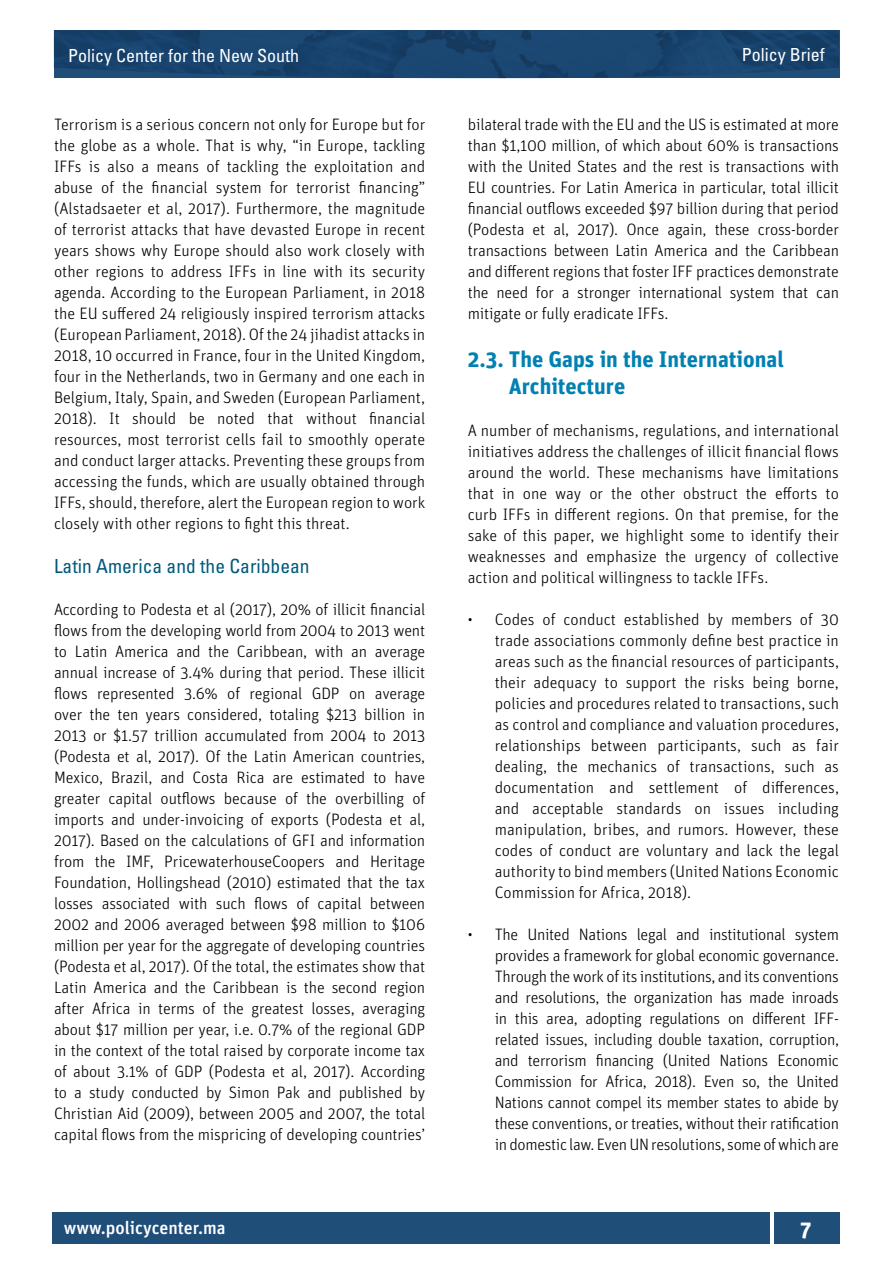
<style>
.page{position:relative;width:893px;height:1263px;background:#fff}
.page>*{position:absolute;margin:0;border:0;box-sizing:border-box;transform-origin:0 0}
.t1{font:700 22.5px/27px "Unit Pro";color:#0081b2}
.t2{font:700 22.5px "Unit Pro";color:#fff}
.t3{font:condensed 19.5px "Univers LT Std";color:#005a7c}
.t4{font:condensed 18px "Univers LT Std";color:#fff}
.t5{font:500 18px "Unit Pro";color:#fff}
.t6{font:300 16.5px/21px "Unit Pro";letter-spacing:-.01em;color:#000;text-align:justify}
</style>
<div class="page">
<div style="left:52px;top:1212px;width:718px;height:31px;background:#1f4e79"></div>
<div style="left:774px;top:1212px;width:65px;height:31px;background:#1f4e79"></div>
<img style="left:54px;top:30px;width:785px;height:49px">
<p class="t4" style="left:68px;top:44px;width:232px">Policy Center for the New South</p>
<p class="t4" style="left:742px;top:43px;width:84px">Policy Brief</p>
<p class="t6" style="left:54px;top:114px;width:373px">Terrorism is a serious concern not only for Europe but for the globe as a whole. That is why, “in Europe, tackling IFFs is also a means of tackling the exploitation and abuse of the financial system for terrorist financing” (Alstadsaeter et al, 2017). Furthermore, the magnitude of terrorist attacks that have devasted Europe in recent years shows why Europe should also work closely with other regions to address IFFs in line with its security agenda. According to the European Parliament, in 2018 the EU suffered 24 religiously inspired terrorism attacks (European Parliament, 2018). Of the 24 jihadist attacks in 2018, 10 occurred in France, four in the United Kingdom, four in the Netherlands, two in Germany and one each in Belgium, Italy, Spain, and Sweden (European Parliament, 2018). It should be noted that without financial resources, most terrorist cells fail to smoothly operate and conduct larger attacks. Preventing these groups from accessing the funds, which are usually obtained through IFFs, should, therefore, alert the European region to work closely with other regions to fight this threat.</p>
<p class="t3" style="left:54px;top:554px;width:257px">Latin America and the Caribbean</p>
<p class="t6" style="left:54px;top:599px;width:373px">According to Podesta et al (2017), 20% of illicit financial flows from the developing world from 2004 to 2013 went to Latin America and the Caribbean, with an average annual increase of 3.4% during that period. These illicit flows represented 3.6% of regional GDP on average over the ten years considered, totaling $213 billion in 2013 or $1.57 trillion accumulated from 2004 to 2013 (Podesta et al, 2017). Of the Latin American countries, Mexico, Brazil, and Costa Rica are estimated to have greater capital outflows because of the overbilling of imports and under-invoicing of exports (Podesta et al, 2017). Based on the calculations of GFI and information from the IMF, PricewaterhouseCoopers and Heritage Foundation, Hollingshead (2010) estimated that the tax losses associated with such flows of capital between 2002 and 2006 averaged between $98 million to $106 million per year for the aggregate of developing countries (Podesta et al, 2017). Of the total, the estimates show that Latin America and the Caribbean is the second region after Africa in terms of the greatest losses, averaging about $17 million per year, i.e. 0.7% of the regional GDP in the context of the total raised by corporate income tax of about 3.1% of GDP (Podesta et al, 2017). According to a study conducted by Simon Pak and published by Christian Aid (2009), between 2005 and 2007, the total capital flows from the mispricing of developing countries’</p>
<p class="t6" style="left:468px;top:114px;width:373px">bilateral trade with the EU and the US is estimated at more than $1,100 million, of which about 60% is transactions with the United States and the rest is transactions with EU countries. For Latin America in particular, total illicit financial outflows exceeded $97 billion during that period (Podesta et al, 2017). Once again, these cross-border transactions between Latin America and the Caribbean and different regions that foster IFF practices demonstrate the need for a stronger international system that can mitigate or fully eradicate IFFs.</p>
<h1 class="t1" style="left:509px;top:345px;width:276px;text-indent:-41px">2.3. The Gaps in the International<br>Architecture</h1>
<p class="t6" style="left:468px;top:420px;width:373px">A number of mechanisms, regulations, and international initiatives address the challenges of illicit financial flows around the world. These mechanisms have limitations that in one way or the other obstruct the efforts to curb IFFs in different regions. On that premise, for the sake of this paper, we highlight some to identify their weaknesses and emphasize the urgency of collective action and political willingness to tackle IFFs.</p>
<p class="t6" style="left:495px;top:609px;width:346px;text-indent:-27px">• Codes of conduct established by members of 30 trade associations commonly define best practice in areas such as the financial resources of participants, their adequacy to support the risks being borne, policies and procedures related to transactions, such as control and compliance and valuation procedures, relationships between participants, such as fair dealing, the mechanics of transactions, such as documentation and settlement of differences, and acceptable standards on issues including manipulation, bribes, and rumors. However, these codes of conduct are voluntary and lack the legal authority to bind members (United Nations Economic Commission for Africa, 2018).</p>
<p class="t6" style="left:495px;top:924px;width:346px;text-indent:-27px">• The United Nations legal and institutional system provides a framework for global economic governance.<br>Through the work of its institutions, and its conventions and resolutions, the organization has made inroads in this area, adopting regulations on different IFF&shy;related issues, including double taxation, corruption, and terrorism financing (United Nations Economic Commission for Africa, 2018). Even so, the United Nations cannot compel its member states to abide by these conventions, or treaties, without their ratification in domestic law. Even UN resolutions, some of which are</p>
<p class="t5" style="left:64px;top:1216px;width:164px">www.policycenter.ma</p>
<h1 class="t2" style="left:800px;top:1214px;width:13px">7</h1>
</div>
